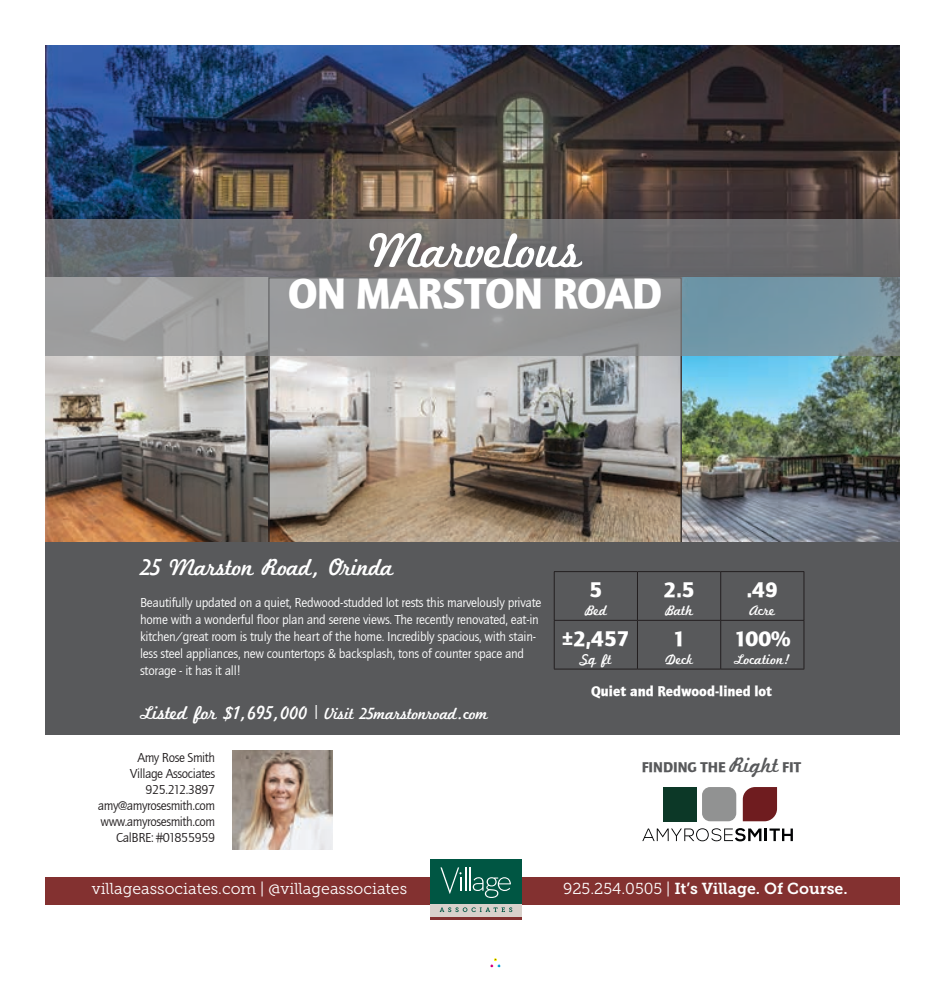
<style>
.page{position:relative;width:945px;height:990px;background:#fff}
.page>*{position:absolute;margin:0;border:0;box-sizing:border-box;transform-origin:0 0}
.t1{font:51.12px "Marketing Script";letter-spacing:-.02em;color:#fff}
.t2{font:43.88px "Quay Sans ITCTT Black";letter-spacing:-.02em;color:#fff}
.t3{font:24.38px "Marketing Script";letter-spacing:-.02em;color:#fff}
.t4{font:21.88px "Quay Sans ITCTT Black";color:#fff}
.t5{font:17px "Marketing Script";letter-spacing:-.02em;color:#fff}
.t6{font:15.88px "Museo Slab 300";color:#fff}
.t7{font:15.88px "Museo Slab 700";color:#fff}
.t8{font:14.62px "Marketing Script";color:#fff}
.t9{font:14.62px "Quay Sans ITCTT Black";color:#fff}
.t10{font:14.62px "Quay Sans ITCTT Black";color:#58595b}
.t11{font:13.38px/17px "Quay Sans ITCTT Book";letter-spacing:-.02em;color:#fff}
.t12{font:13.38px/16.1px "Quay Sans ITCTT Book";letter-spacing:-.03em;color:#231f20;text-align:right}
.s1{font-size:19.5px}
.s2{font-family:"Marketing Script";font-size:21.88px}
.s3{font-family:"Museo Slab 300"}
</style>
<div class="page">
<div style="left:490px;top:958px;width:11px;height:10px;border:1px solid #fff"></div>
<svg style="left:642px;top:828px;width:151px;height:13px"></svg>
<div style="left:664px;top:787px;width:33px;height:34px;background:#0c3827"></div>
<div style="left:702px;top:787px;width:34px;height:34px;background:#919292;border-radius:8px"></div>
<svg style="left:743px;top:787px;width:34px;height:34px"></svg>
<img style="left:233px;top:751px;width:99px;height:99px">
<div style="left:45px;top:877px;width:855px;height:27px;background:#833130"></div>
<div style="left:430px;top:903px;width:92px;height:15px;background:#d8d1cb"></div>
<div style="left:430px;top:859px;width:92px;height:45px;background:#005643"></div>
<hr style="left:430px;top:917px;width:92px;height:2px;background:#833130">
<svg style="left:440px;top:907px;width:72px;height:5px"></svg>
<svg style="left:440px;top:867px;width:71px;height:31px"></svg>
<img style="left:45px;top:45px;width:855px;height:174px">
<img style="left:45px;top:356px;width:223px;height:187px">
<img style="left:682px;top:356px;width:218px;height:187px">
<img style="left:270px;top:356px;width:410px;height:187px">
<svg style="left:45px;top:219px;width:855px;height:137px;background:#7f8488"></svg>
<div style="left:45px;top:543px;width:855px;height:192px;background:#58595b"></div>
<hr style="left:554px;top:571px;width:83px;height:1px;background:#231f20">
<hr style="left:554px;top:572px;width:1px;height:48px;background:#231f20">
<hr style="left:637px;top:571px;width:84px;height:1px;background:#231f20">
<hr style="left:637px;top:572px;width:1px;height:48px;background:#231f20">
<hr style="left:721px;top:571px;width:83px;height:1px;background:#231f20">
<hr style="left:720px;top:572px;width:1px;height:48px;background:#231f20">
<hr style="left:804px;top:572px;width:1px;height:48px;background:#231f20">
<hr style="left:554px;top:620px;width:83px;height:1px;background:#231f20">
<hr style="left:637px;top:620px;width:84px;height:1px;background:#231f20">
<hr style="left:721px;top:620px;width:83px;height:1px;background:#231f20">
<hr style="left:554px;top:621px;width:1px;height:48px;background:#231f20">
<hr style="left:637px;top:621px;width:1px;height:48px;background:#231f20">
<hr style="left:720px;top:621px;width:1px;height:48px;background:#231f20">
<hr style="left:804px;top:621px;width:1px;height:48px;background:#231f20">
<hr style="left:554px;top:669px;width:83px;height:1px;background:#231f20">
<hr style="left:637px;top:669px;width:84px;height:1px;background:#231f20">
<hr style="left:721px;top:669px;width:83px;height:1px;background:#231f20">
<h1 class="t1" style="left:368px;top:220px;width:215px">Marvelous</h1>
<h2 class="t2" style="left:288px;top:268px;width:375px">ON MARSTON ROAD</h2>
<h3 class="t3" style="left:140px;top:553px;width:255px">25 Marston Road, Orinda</h3>
<p class="t11" style="left:140px;top:594px;width:403px">Beautifully updated on a quiet, Redwood-studded lot rests this marvelously private home with a wonderful floor plan and serene views. The recently renovated, eat-in kitchen/great room is truly the heart of the home. Incredibly spacious, with stain&shy;less steel appliances, new countertops &amp; backsplash, tons of counter space and storage - it has it all!</p>
<p class="t5" style="left:140px;top:703px;width:349px"><span class="s1">Listed for $1,695,000 |</span> Visit 25marstonroad.com</p>
<h3 class="t4" style="left:589px;top:577px;width:14px">5</h3>
<p class="t8" style="left:585px;top:601px;width:24px">Bed</p>
<h3 class="t4" style="left:664px;top:577px;width:33px">2.5</h3>
<p class="t8" style="left:665px;top:601px;width:30px">Bath</p>
<h3 class="t4" style="left:747px;top:577px;width:33px">.49</h3>
<p class="t8" style="left:750px;top:601px;width:27px">Acre</p>
<h3 class="t4" style="left:734px;top:626px;width:58px">100%</h3>
<p class="t8" style="left:734px;top:650px;width:58px">Location!</p>
<p class="t9" style="left:591px;top:682px;width:182px">Quiet and Redwood-lined lot</p>
<h3 class="t4" style="left:562px;top:626px;width:69px">±2,457</h3>
<p class="t8" style="left:580px;top:650px;width:33px">Sq ft</p>
<h3 class="t4" style="left:673px;top:626px;width:14px">1</h3>
<p class="t8" style="left:665px;top:650px;width:29px">Deck</p>
<p class="t12" style="left:98px;top:750px;width:119px">Amy Rose Smith<br>Village Associates<br>925.212.3897 amy@amyrosesmith.com www.amyrosesmith.com<br>CalBRE: #01855959</p>
<p class="t10" style="left:642px;top:759px;width:161px">FINDING THE <span class="s2">Right</span> FIT</p>
<p class="t6" style="left:92px;top:880px;width:317px">villageassociates.com | @villageassociates</p>
<p class="t7" style="left:563px;top:880px;width:286px"><span class="s3">925.254.0505 |</span> It’s Village. Of Course.</p>
</div>
